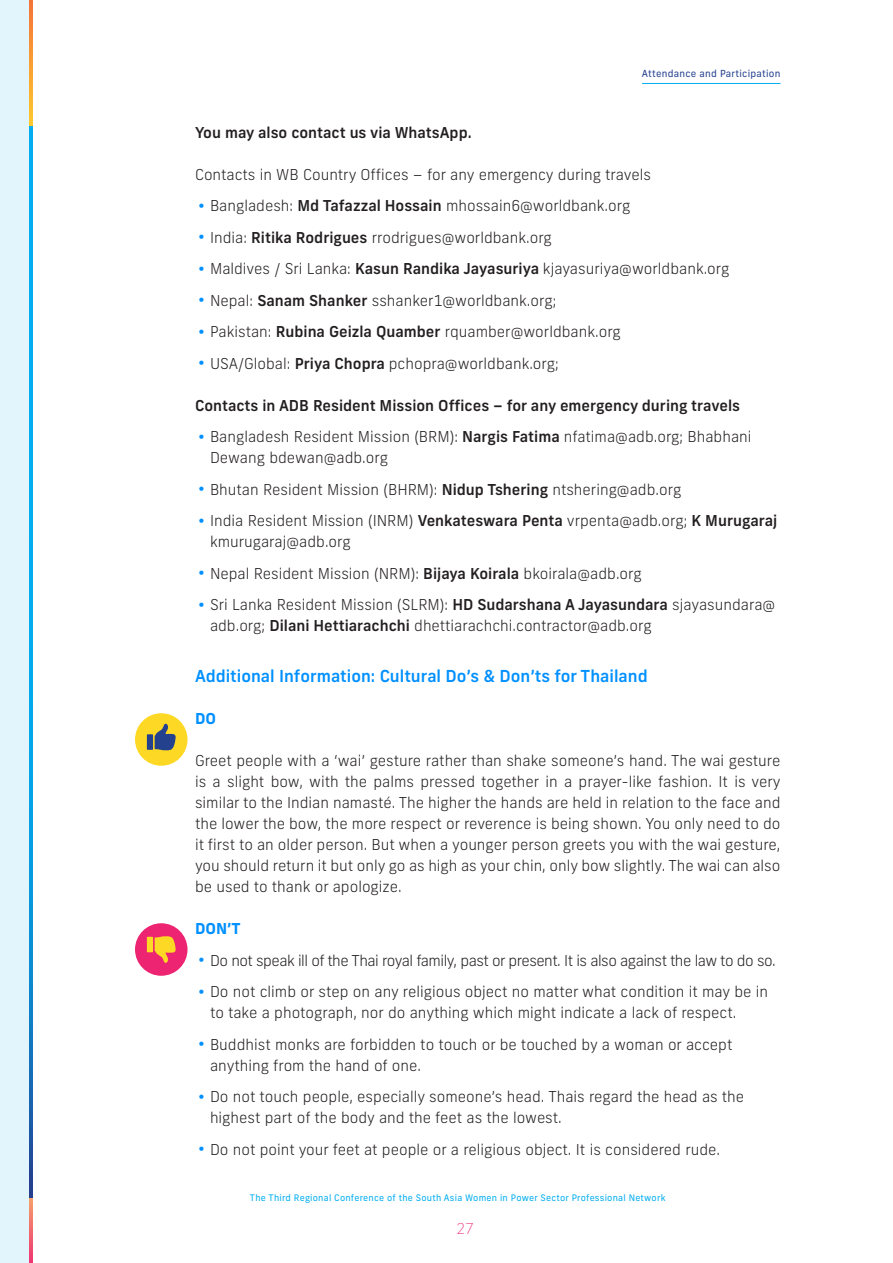
<style>
.page{position:relative;width:893px;height:1263px;background:#fff}
.page>*{position:absolute;margin:0;border:0;box-sizing:border-box;transform-origin:0 0}
.Heading_4{font:500 16.5px "New Frank";color:#0090ff}
.Normal_Indented{font:300 15px/21px "New Frank";color:#231f20}
.Normal_Indented-2{font:500 15px "New Frank";color:#231f20}
.Normal_Indented-3{font:300 15px "New Frank";letter-spacing:-.035em;color:#231f20}
.Normal_Indented-4{font:700 15px "New Frank";color:#0090ff}
.t1{font:100 15px "New Frank";color:#ed2473}
.t2{font:9.75px "New Frank";letter-spacing:.025em;color:#24408f}
.t3{font:9px "New Frank";letter-spacing:.025em;color:#00adf0}
.s1{font-weight:500;color:#0090ff}
.s2{font-weight:500}
</style>
<div class="page">
<div style="left:135px;top:713px;width:53px;height:53px;background:#fdd824;border-radius:50%"></div>
<svg style="left:147px;top:723px;width:29px;height:28px"></svg>
<div style="left:135px;top:923px;width:53px;height:53px;background:#ed2472;border-radius:50%"></div>
<svg style="left:147px;top:936px;width:29px;height:27px"></svg>
<div style="left:0;top:0;width:29px;height:1263px;background:#e3f5fc"></div>
<svg style="left:29px;top:1197px;width:3px;height:66px"></svg>
<svg style="left:29px;top:0;width:3px;height:126px"></svg>
<svg style="left:29px;top:126px;width:3px;height:1071px;background:#069ade"></svg>
<hr style="left:642px;top:83px;width:138px;height:1px;background:#00adf0">
<p class="t2" style="left:642px;top:68px;width:140px">Attendance and Participation</p>
<p class="Normal_Indented-2" style="left:195px;top:123px;width:278px">You may also contact us via WhatsApp.</p>
<p class="Normal_Indented" style="left:195px;top:164px;width:458px">Contacts in WB Country Offices – for any emergency during travels</p>
<p class="Normal_Indented" style="left:198px;top:195px;width:434px"><span class="s1">•</span> Bangladesh: <span class="s2">Md Tafazzal Hossain</span> mhossain6@worldbank.org</p>
<p class="Normal_Indented" style="left:198px;top:227px;width:355px"><span class="s1">•</span> India: <span class="s2">Ritika Rodrigues</span> rrodrigues@worldbank.org</p>
<p class="Normal_Indented" style="left:198px;top:258px;width:533px"><span class="s1">•</span> Maldives / Sri Lanka: <span class="s2">Kasun Randika Jayasuriya</span> kjayasuriya@worldbank.org</p>
<p class="Normal_Indented" style="left:198px;top:290px;width:360px"><span class="s1">•</span> Nepal: <span class="s2">Sanam Shanker</span> sshanker1@worldbank.org;</p>
<p class="Normal_Indented" style="left:198px;top:321px;width:424px"><span class="s1">•</span> Pakistan: <span class="s2">Rubina Geizla Quamber</span> rquamber@worldbank.org</p>
<p class="Normal_Indented" style="left:198px;top:353px;width:362px"><span class="s1">•</span> USA/Global: <span class="s2">Priya Chopra</span> pchopra@worldbank.org;</p>
<p class="Normal_Indented-2" style="left:195px;top:396px;width:547px">Contacts in ADB Resident Mission Offices – for any emergency during travels</p>
<p class="Normal_Indented" style="left:210px;top:426px;width:543px;text-indent:-12px"><span class="s1">•</span> Bangladesh Resident Mission (BRM): <span class="s2">Nargis Fatima</span> nfatima@adb.org; Bhabhani<br>Dewang bdewan@adb.org</p>
<p class="Normal_Indented" style="left:198px;top:479px;width:485px"><span class="s1">•</span> Bhutan Resident Mission (BHRM): <span class="s2">Nidup Tshering</span> ntshering@adb.org</p>
<p class="Normal_Indented" style="left:210px;top:510px;width:569px;text-indent:-12px"><span class="s1">•</span> India Resident Mission (INRM) <span class="s2">Venkateswara Penta</span> vrpenta@adb.org; <span class="s2">K Murugaraj </span>kmurugaraj@adb.org</p>
<p class="Normal_Indented" style="left:198px;top:563px;width:445px"><span class="s1">•</span> Nepal Resident Mission (NRM): <span class="s2">Bijaya Koirala</span> bkoirala@adb.org</p>
<p class="Normal_Indented" style="left:210px;top:594px;width:567px;text-indent:-12px"><span class="s1">•</span> Sri Lanka Resident Mission (SLRM): <span class="s2">HD Sudarshana A Jayasundara</span> sjayasundara@ adb.org; <span class="s2">Dilani Hettiarachchi</span> dhettiarachchi.contractor@adb.org</p>
<p class="Heading_4" style="left:195px;top:666px;width:454px">Additional Information: Cultural Do’s &amp; Don’ts for Thailand</p>
<p class="Normal_Indented-4" style="left:195px;top:709px;width:23px">DO</p>
<p class="Normal_Indented" style="left:195px;top:750px;width:587px;text-align:justify">Greet people with a ‘wai’ gesture rather than shake someone’s hand. The wai gesture is a slight bow, with the palms pressed together in a prayer-like fashion. It is very similar to the Indian namasté. The higher the hands are held in relation to the face and the lower the bow, the more respect or reverence is being shown. You only need to do it first to an older person. But when a younger person greets you with the wai gesture, you should return it but only go as high as your chin, only bow slightly. The wai can also be used to thank or apologize.</p>
<p class="Normal_Indented-4" style="left:195px;top:919px;width:47px">DON’T</p>
<p class="Normal_Indented-3" style="left:198px;top:951px;width:579px"><span class="s1">•</span> Do not speak ill of the Thai royal family, past or present. It is also against the law to do so.</p>
<p class="Normal_Indented" style="left:210px;top:981px;width:560px;text-indent:-12px"><span class="s1">•</span> Do not climb or step on any religious object no matter what condition it may be in to take a photograph, nor do anything which might indicate a lack of respect.</p>
<p class="Normal_Indented" style="left:210px;top:1034px;width:524px;text-indent:-12px"><span class="s1">•</span> Buddhist monks are forbidden to touch or be touched by a woman or accept anything from the hand of one.</p>
<p class="Normal_Indented" style="left:210px;top:1086px;width:536px;text-indent:-12px"><span class="s1">•</span> Do not touch people, especially someone’s head. Thais regard the head as the highest part of the body and the feet as the lowest.</p>
<p class="Normal_Indented" style="left:198px;top:1139px;width:524px"><span class="s1">•</span> Do not point your feet at people or a religious object. It is considered rude.</p>
<p class="t3" style="left:250px;top:1192px;width:417px">The Third Regional Conference of the South Asia Women in Power Sector Professional Network</p>
<p class="t1" style="left:457px;top:1220px;width:19px">27</p>
</div>
